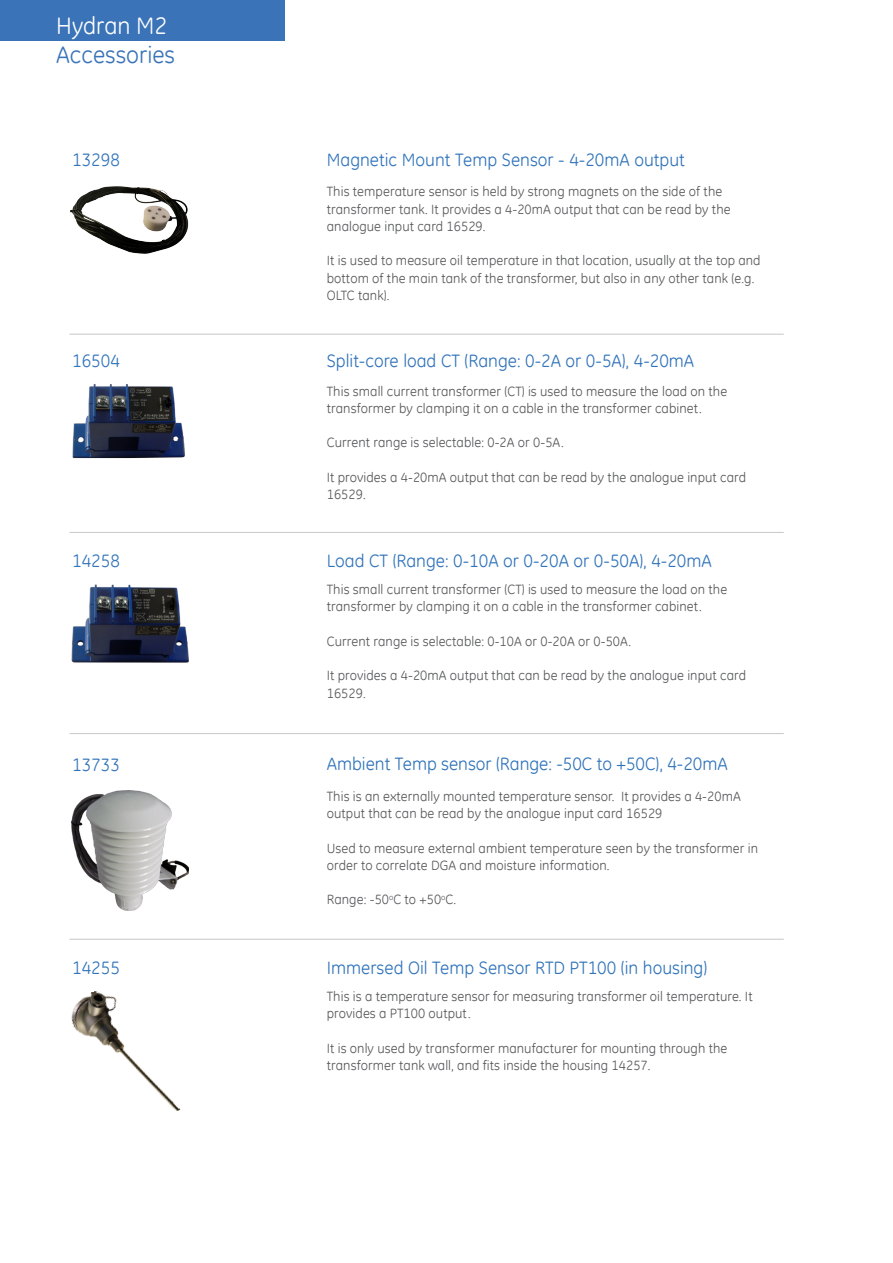
<style>
.page{position:relative;width:893px;height:1263px;background:#fff}
.page>*{position:absolute;margin:0;border:0;box-sizing:border-box;transform-origin:0 0}
.t1{font:24px "GE Inspira";color:#3973b8}
.t2{font:24px "GE Inspira";color:#fff}
.t3{font:18px "GE Inspira";color:#3073ba}
.t4{font:13.5px/17.2px "GE Inspira";letter-spacing:.005em;color:#57585a}
</style>
<div class="page">
<img style="left:72px;top:384px;width:113px;height:75px">
<img style="left:71px;top:186px;width:118px;height:68px">
<img style="left:71px;top:991px;width:109px;height:120px">
<img style="left:72px;top:790px;width:117px;height:120px">
<img style="left:71px;top:584px;width:118px;height:79px">
<hr style="left:70px;top:733px;width:714px;height:1px;background:#c0c0c0">
<hr style="left:70px;top:532px;width:714px;height:1px;background:#c0c0c0">
<hr style="left:70px;top:334px;width:714px;height:1px;background:#c0c0c0">
<div style="left:0;top:0;width:284px;height:40px;background:#3a73b8"></div>
<hr style="left:70px;top:939px;width:714px;height:1px;background:#c0c0c0">
<h1 class="t2" style="left:56px;top:10px;width:112px">Hydran M2</h1>
<h1 class="t1" style="left:56px;top:39px;width:120px">Accessories</h1>
<h2 class="t3" style="left:72px;top:148px;width:49px">13298</h2>
<h2 class="t3" style="left:327px;top:148px;width:360px">Magnetic Mount Temp Sensor - 4-20mA output</h2>
<p class="t4" style="left:327px;top:183px;width:405px">This temperature sensor is held by strong magnets on the side of the transformer tank. It provides a 4-20mA output that can be read by the analogue input card 16529.</p>
<p class="t4" style="left:327px;top:252px;width:435px">It is used to measure oil temperature in that location, usually at the top and bottom of the main tank of the transformer, but also in any other tank (e.g.<br>OLTC tank).</p>
<h2 class="t3" style="left:72px;top:349px;width:49px">16504</h2>
<h2 class="t3" style="left:327px;top:349px;width:369px">Split-core load CT (Range: 0-2A or 0-5A), 4-20mA</h2>
<p class="t4" style="left:327px;top:382px;width:402px">This small current transformer (CT) is used to measure the load on the transformer by clamping it on a cable in the transformer cabinet.</p>
<p class="t4" style="left:327px;top:434px;width:238px">Current range is selectable: 0-2A or 0-5A.</p>
<p class="t4" style="left:327px;top:468px;width:421px">It provides a 4-20mA output that can be read by the analogue input card<br>16529.</p>
<h2 class="t3" style="left:72px;top:549px;width:49px">14258</h2>
<h2 class="t3" style="left:327px;top:549px;width:386px">Load CT (Range: 0-10A or 0-20A or 0-50A), 4-20mA</h2>
<p class="t4" style="left:327px;top:581px;width:402px">This small current transformer (CT) is used to measure the load on the transformer by clamping it on a cable in the transformer cabinet.</p>
<p class="t4" style="left:327px;top:632px;width:306px">Current range is selectable: 0-10A or 0-20A or 0-50A.</p>
<p class="t4" style="left:327px;top:667px;width:421px">It provides a 4-20mA output that can be read by the analogue input card<br>16529.</p>
<h2 class="t3" style="left:72px;top:753px;width:49px">13733</h2>
<h2 class="t3" style="left:327px;top:753px;width:402px">Ambient Temp sensor (Range: -50C to +50C), 4-20mA</h2>
<p class="t4" style="left:327px;top:787px;width:416px">This is an externally mounted temperature sensor. It provides a 4-20mA output that can be read by the analogue input card 16529</p>
<p class="t4" style="left:327px;top:839px;width:433px">Used to measure external ambient temperature seen by the transformer in order to correlate DGA and moisture information.</p>
<p class="t4" style="left:327px;top:891px;width:131px">Range: -50<sup>o</sup>C to +50<sup>o</sup>C.</p>
<h2 class="t3" style="left:72px;top:956px;width:49px">14255</h2>
<h2 class="t3" style="left:327px;top:956px;width:382px">Immersed Oil Temp Sensor RTD PT100 (in housing)</h2>
<p class="t4" style="left:327px;top:987px;width:427px">This is a temperature sensor for measuring transformer oil temperature. It provides a PT100 output.</p>
<p class="t4" style="left:327px;top:1039px;width:402px">It is only used by transformer manufacturer for mounting through the transformer tank wall, and fits inside the housing 14257.</p>
</div>
